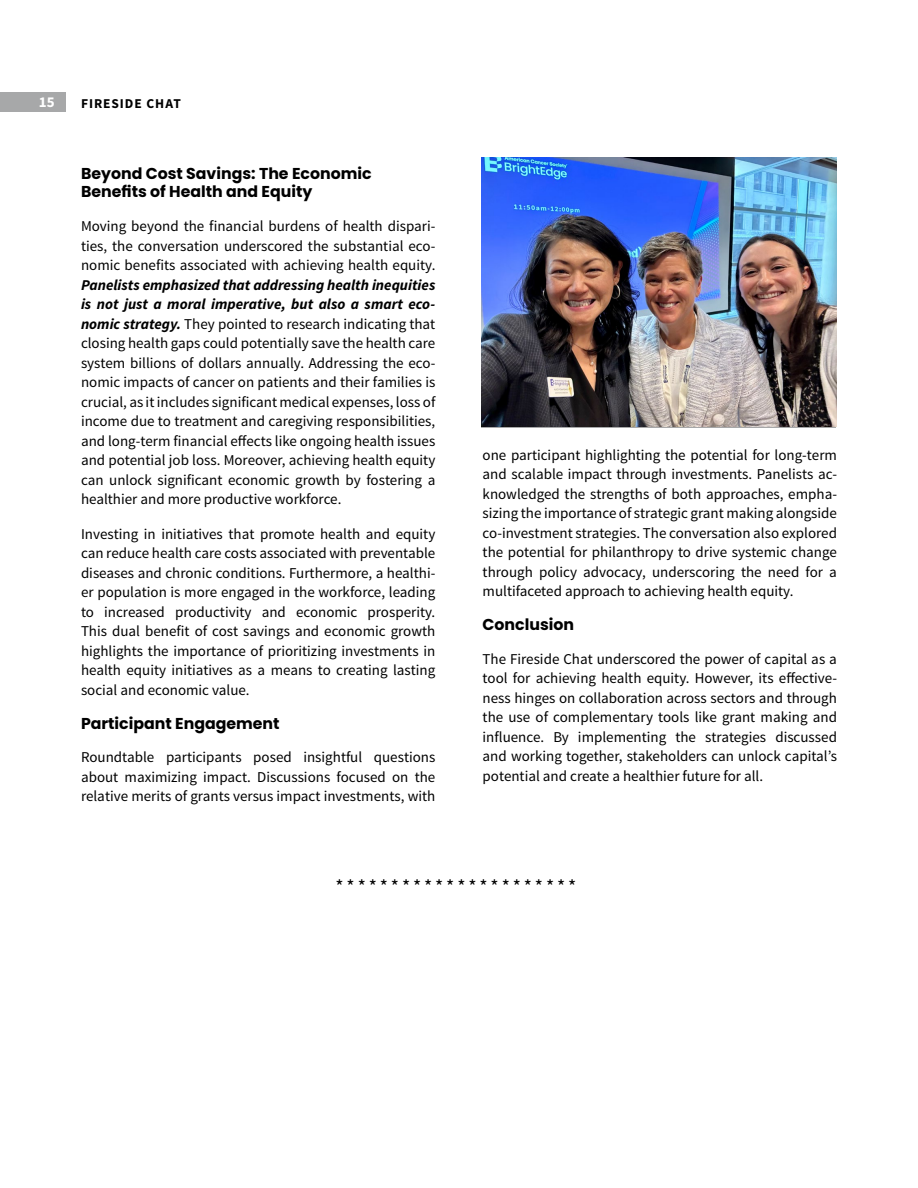
<style>
.page{position:relative;width:918px;height:1188px;background:#fff}
.page>*{position:absolute;margin:0;border:0;box-sizing:border-box;transform-origin:0 0}
.t1{font:19.5px "Source Sans Pro";color:#000}
.t2{font:700 15.75px/18.9px "Poppins";color:#000}
.t3{font:15px/19.5px "Source Sans Pro";color:#000;text-align:justify}
.t4{font:700 15px "Source Sans Pro";color:#fff}
.t5{font:700 13.5px "Source Sans Pro";letter-spacing:.07em;color:#000}
.s1{font-weight:700;font-style:italic}
</style>
<div class="page">
<div style="left:0;top:92px;width:65px;height:20px;background:#a7a8a9"></div>
<img style="left:482px;top:158px;width:354px;height:268px">
<p class="t4" style="left:39px;top:93px;width:17px">15</p>
<p class="t5" style="left:81px;top:94px;width:101px">FIRESIDE CHAT</p>
<p class="t2" style="left:81px;top:164px;width:292px">Beyond Cost Savings: The Economic<br>Benefits of Health and Equity</p>
<p class="t3" style="left:81px;top:217px;width:356px">Moving beyond the financial burdens of health dispari&shy;ties, the conversation underscored the substantial eco&shy;nomic benefits associated with achieving health equity.</p>
<p class="t3" style="left:81px;top:275px;width:356px"><span class="s1">Panelists emphasized that addressing health inequities is not just a moral imperative, but also a smart eco&shy;nomic strategy.</span> They pointed to research indicating that closing health gaps could potentially save the health care system billions of dollars annually. Addressing the eco&shy;nomic impacts of cancer on patients and their families is crucial, as it includes significant medical expenses, loss of income due to treatment and caregiving responsibilities, and long-term financial effects like ongoing health issues and potential job loss. Moreover, achieving health equity can unlock significant economic growth by fostering a healthier and more productive workforce.</p>
<p class="t3" style="left:81px;top:524px;width:356px">Investing in initiatives that promote health and equity can reduce health care costs associated with preventable diseases and chronic conditions. Furthermore, a healthi&shy;er population is more engaged in the workforce, leading to increased productivity and economic prosperity.<br>This dual benefit of cost savings and economic growth highlights the importance of prioritizing investments in health equity initiatives as a means to creating lasting social and economic value.</p>
<p class="t2" style="left:81px;top:714px;width:200px">Participant Engagement</p>
<p class="t3" style="left:81px;top:748px;width:356px">Roundtable participants posed insightful questions about maximizing impact. Discussions focused on the relative merits of grants versus impact investments, with</p>
<p class="t3" style="left:483px;top:445px;width:356px">one participant highlighting the potential for long-term and scalable impact through investments. Panelists ac&shy;knowledged the strengths of both approaches, empha&shy;sizing the importance of strategic grant making alongside co-investment strategies. The conversation also explored the potential for philanthropy to drive systemic change through policy advocacy, underscoring the need for a multifaceted approach to achieving health equity.</p>
<p class="t2" style="left:483px;top:615px;width:93px">Conclusion</p>
<p class="t3" style="left:483px;top:649px;width:356px">The Fireside Chat underscored the power of capital as a tool for achieving health equity. However, its effective&shy;ness hinges on collaboration across sectors and through the use of complementary tools like grant making and influence. By implementing the strategies discussed and working together, stakeholders can unlock capital’s potential and create a healthier future for all.</p>
<h1 class="t1" style="left:336px;top:874px;width:242px">**********************</h1>
</div>
